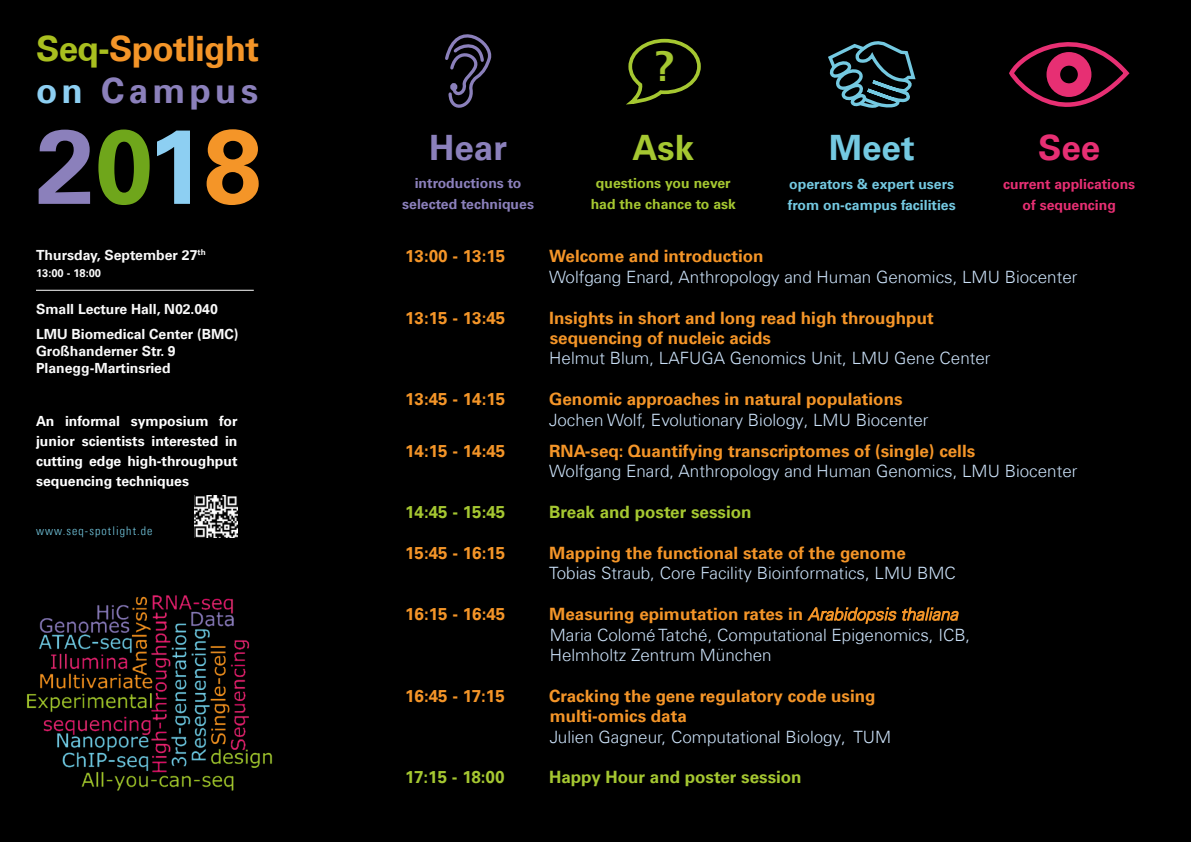
<style>
.page{position:relative;width:1191px;height:842px;background:#000}
.page>*{position:absolute;margin:0;border:0;box-sizing:border-box;transform-origin:0 0}
.t1{font:700 105px "Univers Com 65";color:#8b80bb}
.t2{font:700 41.1px "Univers Com 65";color:#a5c731}
.t3{font:700 35px/42px "Univers Com 65";letter-spacing:-.02em;color:#f49528}
.t4{font:700 35px "Univers Com 65";color:#74c9e1}
.t5{font:700 35px "Univers Com 65";color:#8b80bb}
.t6{font:700 35px "Univers Com 65";color:#e72f73}
.t7{font:700 35px "Univers Com 65";color:#a5c731}
.t8{font:700 17px/20.4px "Univers Com 65";color:#f49528}
.t9{font:300 17px/20.4px "Univers Com 45";color:#cbe1f8}
.t10{font:700 17px "Univers Com 65";color:#a5c731}
.t11{font:700 14px/24.2px "Univers Com 65";color:#f9f9f9}
.t12{font:700 14px/20px "Univers Com 65";color:#fff;text-align:justify}
.t13{font:700 14px/21px "Univers Com 65";color:#74c9e1}
.t14{font:700 14px/21px "Univers Com 65";color:#a5c731;text-align:center}
.t15{font:700 14px/21px "Univers Com 65";color:#8b80bb;text-align:center}
.t16{font:700 14px/21px "Univers Com 65";color:#e72f73;text-align:center}
.t17{font:12px "Univers Com 47 Light Cond";letter-spacing:.09em;color:#74c9e1}
.t18{font:700 11.1px "Univers Com 65";color:#f9f9f9}
.s1{color:#a9bf1f}
.s2{color:#8dcff2}
.s3{color:#8b80bb}
.s4{color:#6fa61b}
.s5{color:#f49528}
.s6{font-family:"Univers Com 45";font-weight:300;font-style:italic}
</style>
<div class="page">
<svg style="left:806px;top:606px;width:152px;height:18px;background:#4b2e0c"></svg>
<img style="left:194px;top:495px;width:43px;height:43px">
<img style="left:25px;top:588px;width:257px;height:210px">
<svg style="left:1009px;top:42px;width:120px;height:65px;background:#4b0f25"></svg>
<svg style="left:626px;top:39px;width:75px;height:66px;background:#1b2007"></svg>
<svg style="left:828px;top:41px;width:87px;height:67px;background:#233d44"></svg>
<svg style="left:445px;top:34px;width:46px;height:74px;background:#252232"></svg>
<hr style="left:36px;top:290px;width:218px;height:1px;background:#fff">
<h3 class="t3" style="left:36px;top:28px;width:225px"><span class="s1">Seq-</span>Spotlight <span class="s2">on</span> <span class="s3">Campus</span></h3>
<h1 class="t1" style="left:36px;top:104px;width:227px">2<span class="s4">0</span><span class="s2">1</span><span class="s5">8</span></h1>
<p class="t11" style="left:36px;top:243px;width:171px">Thursday, September 27<sup>th</sup></p>
<p class="t18" style="left:36px;top:266px;width:67px">13:00 - 18:00</p>
<p class="t11" style="left:36px;top:297px;width:204px">Small Lecture Hall, N02.040<br>LMU Biomedical Center (BMC)</p>
<p class="t11" style="left:36px;top:342px;width:141px;line-height:17px">Großhanderner Str. 9<br>Planegg-Martinsried</p>
<p class="t12" style="left:36px;top:411px;width:203px">An informal symposium for junior scientists interested in cutting edge high-throughput sequencing techniques</p>
<p class="t17" style="left:36px;top:523px;width:118px">www.seq-spotlight.de</p>
<h3 class="t5" style="left:429px;top:126px;width:79px">Hear</h3>
<p class="t15" style="left:402px;top:172px;width:133px">introductions to selected techniques</p>
<h2 class="t2" style="left:654px;top:42px;width:22px">?</h2>
<h3 class="t7" style="left:632px;top:126px;width:63px">Ask</h3>
<p class="t14" style="left:590px;top:172px;width:147px">questions you never had the chance to ask</p>
<h3 class="t4" style="left:829px;top:127px;width:87px">Meet</h3>
<p class="t13" style="left:787px;top:173px;width:169px">operators &amp; expert users from on-campus facilities</p>
<h3 class="t6" style="left:1038px;top:127px;width:64px">See</h3>
<p class="t16" style="left:1003px;top:173px;width:134px">current applications of sequencing</p>
<p class="t8" style="left:405px;top:246px;width:102px">13:00 - 13:15</p>
<p class="t8" style="left:549px;top:246px;width:216px">Welcome and introduction</p>
<p class="t9" style="left:549px;top:266px;width:529px">Wolfgang Enard, Anthropology and Human Genomics, LMU Biocenter</p>
<p class="t8" style="left:405px;top:307px;width:102px">13:15 - 13:45</p>
<p class="t8" style="left:549px;top:307px;width:386px">Insights in short and long read high throughput sequencing of nucleic acids</p>
<p class="t9" style="left:549px;top:348px;width:443px">Helmut Blum, LAFUGA Genomics Unit, LMU Gene Center</p>
<p class="t8" style="left:405px;top:389px;width:102px">13:45 - 14:15</p>
<p class="t8" style="left:549px;top:389px;width:355px">Genomic approaches in natural populations</p>
<p class="t9" style="left:549px;top:409px;width:381px">Jochen Wolf, Evolutionary Biology, LMU Biocenter</p>
<p class="t8" style="left:405px;top:441px;width:102px">14:15 - 14:45</p>
<p class="t8" style="left:549px;top:441px;width:427px">RNA-seq: Quantifying transcriptomes of (single) cells</p>
<p class="t9" style="left:549px;top:461px;width:529px">Wolfgang Enard, Anthropology and Human Genomics, LMU Biocenter</p>
<p class="t10" style="left:405px;top:502px;width:102px">14:45 - 15:45</p>
<p class="t10" style="left:549px;top:502px;width:204px">Break and poster session</p>
<p class="t8" style="left:405px;top:543px;width:102px">15:45 - 16:15</p>
<p class="t8" style="left:549px;top:543px;width:358px">Mapping the functional state of the genome</p>
<p class="t9" style="left:549px;top:563px;width:408px">Tobias Straub, Core Facility Bioinformatics, LMU BMC</p>
<p class="t8" style="left:405px;top:604px;width:102px">16:15 - 16:45</p>
<p class="t8" style="left:549px;top:604px;width:410px">Measuring epimutation rates in <span class="s6">Arabidopsis thaliana</span></p>
<p class="t9" style="left:550px;top:624px;width:422px">Maria Colomé Tatché, Computational Epigenomics, ICB,<br>Helmholtz Zentrum München</p>
<p class="t8" style="left:405px;top:686px;width:101px">16:45 - 17:15</p>
<p class="t8" style="left:549px;top:686px;width:328px">Cracking the gene regulatory code using multi-omics data</p>
<p class="t9" style="left:550px;top:726px;width:343px">Julien Gagneur, Computational Biology, TUM</p>
<p class="t10" style="left:405px;top:767px;width:101px">17:15 - 18:00</p>
<p class="t10" style="left:549px;top:767px;width:254px">Happy Hour and poster session</p>
</div>
